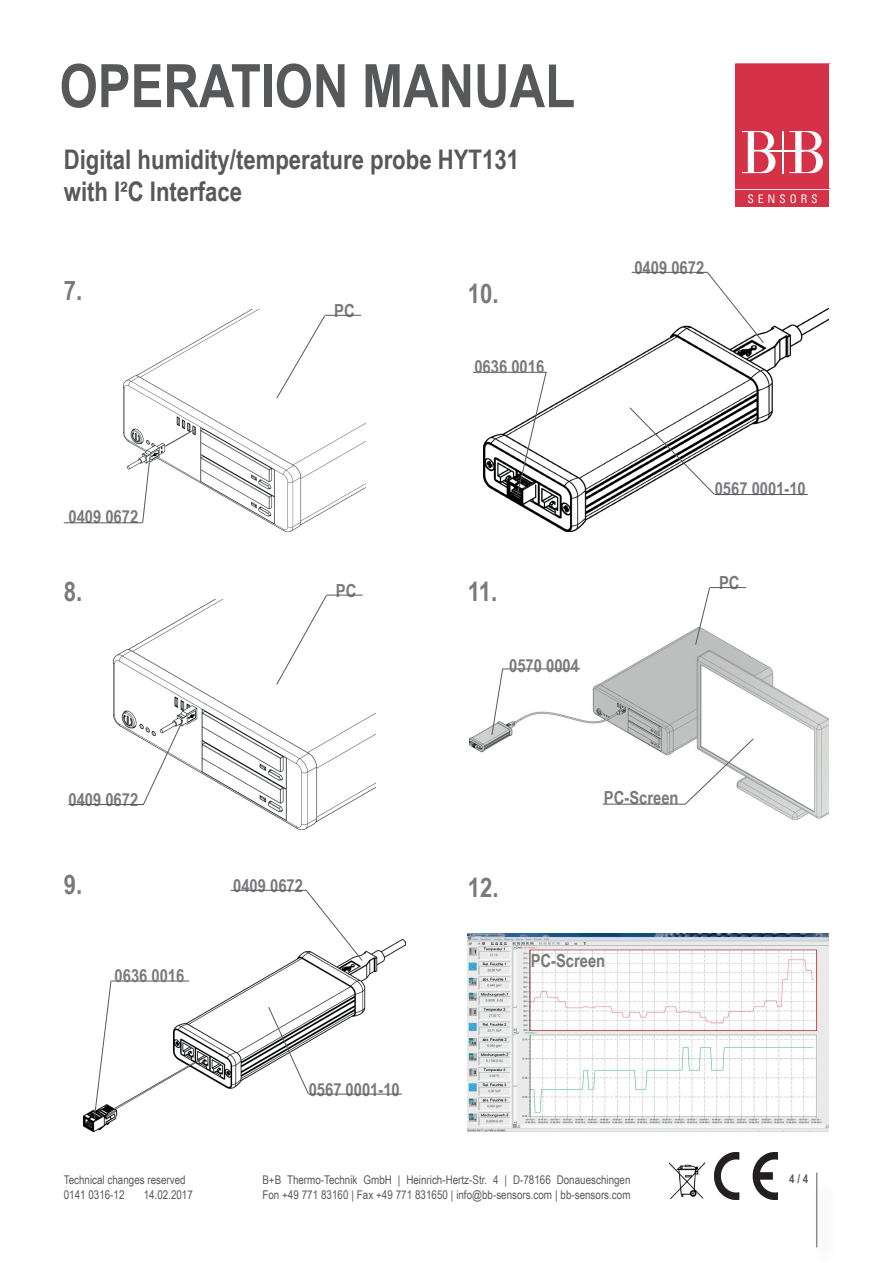
<style>
.page{position:relative;width:893px;height:1263px;background:#fff}
.page>*{position:absolute;margin:0;border:0;box-sizing:border-box;transform-origin:0 0}
.t1{font:700 60px "Arial Narrow";color:#57585a}
.t2{font:700 27px/32.4px "Arial Narrow";color:#57585a}
.t3{font:700 27px "Arial Narrow";color:#787a7d}
.t4{font:700 18px "Arial Narrow";color:#787a7d}
.t5{font:12px/15px "Arial Narrow";color:#57585a}
.t6{font:700 12px "Arial Narrow";color:#57585a}
</style>
<div class="page">
<img style="left:124px;top:309px;width:241px;height:222px">
<img style="left:114px;top:600px;width:261px;height:229px">
<img style="left:83px;top:939px;width:323px;height:192px">
<img style="left:483px;top:308px;width:346px;height:223px">
<img style="left:470px;top:628px;width:359px;height:192px">
<img style="left:468px;top:933px;width:361px;height:198px">
<svg style="left:276px;top:314px;width:50px;height:85px"></svg>
<hr style="left:325px;top:315px;width:36px;height:1px;background:#57585a">
<svg style="left:276px;top:594px;width:51px;height:91px"></svg>
<hr style="left:327px;top:595px;width:36px;height:1px;background:#57585a">
<svg style="left:695px;top:587px;width:15px;height:58px"></svg>
<hr style="left:710px;top:587px;width:36px;height:1px;background:#57585a">
<svg style="left:706px;top:271px;width:58px;height:73px"></svg>
<svg style="left:268px;top:1006px;width:41px;height:89px"></svg>
<hr style="left:309px;top:1094px;width:93px;height:1px;background:#57585a">
<svg style="left:629px;top:407px;width:86px;height:88px"></svg>
<hr style="left:714px;top:494px;width:94px;height:1px;background:#57585a">
<svg style="left:517px;top:371px;width:30px;height:124px"></svg>
<hr style="left:473px;top:372px;width:73px;height:1px;background:#57585a">
<hr style="left:632px;top:272px;width:76px;height:1px;background:#57585a">
<svg style="left:305px;top:889px;width:58px;height:72px"></svg>
<hr style="left:230px;top:890px;width:77px;height:1px;background:#57585a">
<hr style="left:64px;top:522px;width:78px;height:1px;background:#57585a">
<svg style="left:142px;top:456px;width:9px;height:68px"></svg>
<svg style="left:164px;top:428px;width:32px;height:19px"></svg>
<svg style="left:94px;top:980px;width:109px;height:139px"></svg>
<hr style="left:603px;top:804px;width:83px;height:1px;background:#57585a">
<svg style="left:684px;top:738px;width:70px;height:67px"></svg>
<svg style="left:491px;top:668px;width:12px;height:68px"></svg>
<hr style="left:503px;top:668px;width:77px;height:1px;background:#57585a">
<svg style="left:142px;top:719px;width:42px;height:87px"></svg>
<hr style="left:68px;top:804px;width:76px;height:1px;background:#57585a">
<div style="left:736px;top:190px;width:93px;height:17px;background:#d63247"></div>
<svg style="left:736px;top:64px;width:93px;height:139px"></svg>
<hr style="left:816px;top:1172px;width:1px;height:75px;background:#57585a">
<img style="left:715px;top:1152px;width:62px;height:47px">
<img style="left:670px;top:1162px;width:35px;height:36px">
<h1 class="t1" style="left:60px;top:41px;width:517px">OPERATION MANUAL</h1>
<h2 class="t2" style="left:64px;top:142px;width:457px">Digital humidity/temperature probe HYT131 with I²C Interface</h2>
<h2 class="t3" style="left:64px;top:270px;width:20px">7.</h2>
<h3 class="t4" style="left:68px;top:503px;width:71px">0409 0672</h3>
<h2 class="t3" style="left:64px;top:571px;width:20px">8.</h2>
<h3 class="t4" style="left:334px;top:297px;width:22px">PC</h3>
<h3 class="t4" style="left:336px;top:577px;width:22px">PC</h3>
<h2 class="t3" style="left:468px;top:273px;width:32px">10.</h2>
<h3 class="t4" style="left:474px;top:353px;width:71px">0636 0016</h3>
<h2 class="t3" style="left:468px;top:571px;width:31px">11.</h2>
<h3 class="t4" style="left:509px;top:652px;width:71px">0570 0004</h3>
<h3 class="t4" style="left:634px;top:254px;width:71px">0409 0672</h3>
<h3 class="t4" style="left:715px;top:475px;width:93px">0567 0001-10</h3>
<h3 class="t4" style="left:719px;top:569px;width:22px">PC</h3>
<h3 class="t4" style="left:68px;top:786px;width:71px">0409 0672</h3>
<h2 class="t3" style="left:64px;top:864px;width:20px">9.</h2>
<h3 class="t4" style="left:115px;top:962px;width:71px">0636 0016</h3>
<h3 class="t4" style="left:233px;top:872px;width:71px">0409 0672</h3>
<h3 class="t4" style="left:309px;top:1076px;width:93px">0567 0001-10</h3>
<h2 class="t3" style="left:468px;top:867px;width:32px">12.</h2>
<h3 class="t4" style="left:604px;top:784px;width:76px">PC-Screen</h3>
<h3 class="t4" style="left:531px;top:947px;width:76px">PC-Screen</h3>
<p class="t5" style="left:64px;top:1172px;width:123px">Technical changes reserved<br>0141 0316-12</p>
<p class="t5" style="left:144px;top:1187px;width:51px">14.02.2017</p>
<p class="t5" style="left:262px;top:1172px;width:370px">B+B Thermo-Technik GmbH | Heinrich-Hertz-Str. 4 | D-78166 Donaueschingen<br>Fon +49 771 83160 | Fax +49 771 831650 | info@bb-sensors.com | bb-sensors.com</p>
<p class="t6" style="left:789px;top:1170px;width:21px">4 / 4</p>
</div>
